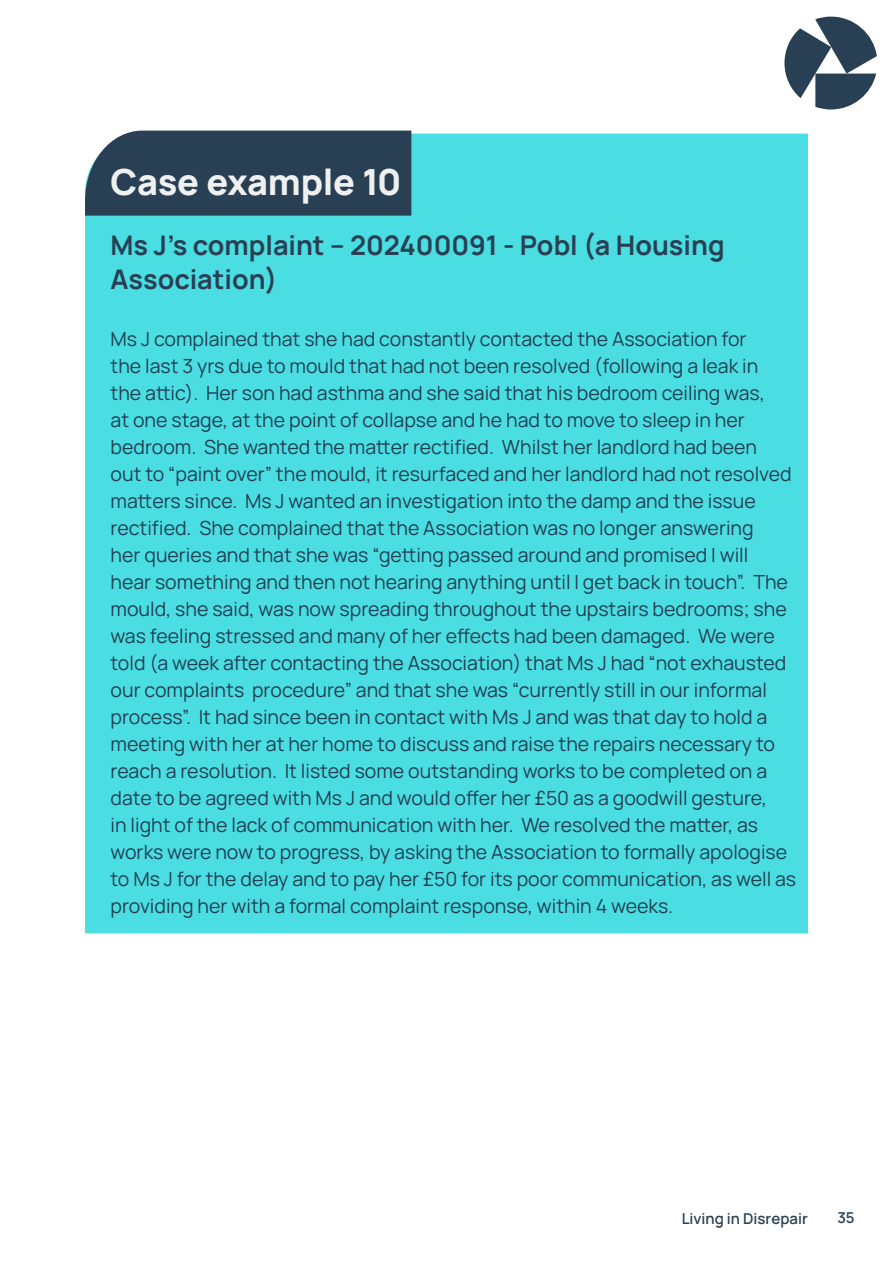
<style>
.page{position:relative;width:893px;height:1263px;background:#fff}
.page>*{position:absolute;margin:0;border:0;box-sizing:border-box;transform-origin:0 0}
.PSOW_Main_Heading{font:800 36px "Manrope";letter-spacing:-.01em;color:#eff0f0}
.PSOW_Heading_2{font:700 27px/33.8px "Manrope";color:#294054}
.PSOW_Normal{font:19.5px/27px "Manrope";color:#223f52}
.t1{font:600 15px "Manrope";color:#294054}
</style>
<div class="page">
<svg style="left:784px;top:17px;width:93px;height:92px"></svg>
<div style="left:85px;top:134px;width:723px;height:799px;background:#4adee3"></div>
<div style="left:85px;top:131px;width:326px;height:85px;background:#294054"></div>
<p class="PSOW_Main_Heading" style="left:111px;top:157px;width:292px">Case example 10</p>
<p class="PSOW_Heading_2" style="left:111px;top:227px;width:616px">Ms J’s complaint – 202400091 - Pobl (a Housing<br>Association)</p>
<p class="PSOW_Normal" style="left:111px;top:324px;width:687px">Ms J complained that she had constantly contacted the Association for<br>the last 3 yrs due to mould that had not been resolved (following a leak in<br>the attic). Her son had asthma and she said that his bedroom ceiling was,<br>at one stage, at the point of collapse and he had to move to sleep in her bedroom. She wanted the matter rectified. Whilst her landlord had been<br>out to “paint over” the mould, it resurfaced and her landlord had not resolved matters since. Ms J wanted an investigation into the damp and the issue rectified. She complained that the Association was no longer answering<br>her queries and that she was “getting passed around and promised I will<br>hear something and then not hearing anything until I get back in touch”. The mould, she said, was now spreading throughout the upstairs bedrooms; she was feeling stressed and many of her effects had been damaged. We were told (a week after contacting the Association) that Ms J had “not exhausted our complaints procedure” and that she was “currently still in our informal process”. It had since been in contact with Ms J and was that day to hold a meeting with her at her home to discuss and raise the repairs necessary to reach a resolution. It listed some outstanding works to be completed on a date to be agreed with Ms J and would offer her £50 as a goodwill gesture,<br>in light of the lack of communication with her. We resolved the matter, as works were now to progress, by asking the Association to formally apologise to Ms J for the delay and to pay her £50 for its poor communication, as well as providing her with a formal complaint response, within 4 weeks.</p>
<p class="t1" style="left:682px;top:1208px;width:128px">Living in Disrepair</p>
<p class="t1" style="left:838px;top:1206px;width:19px">35</p>
</div>
